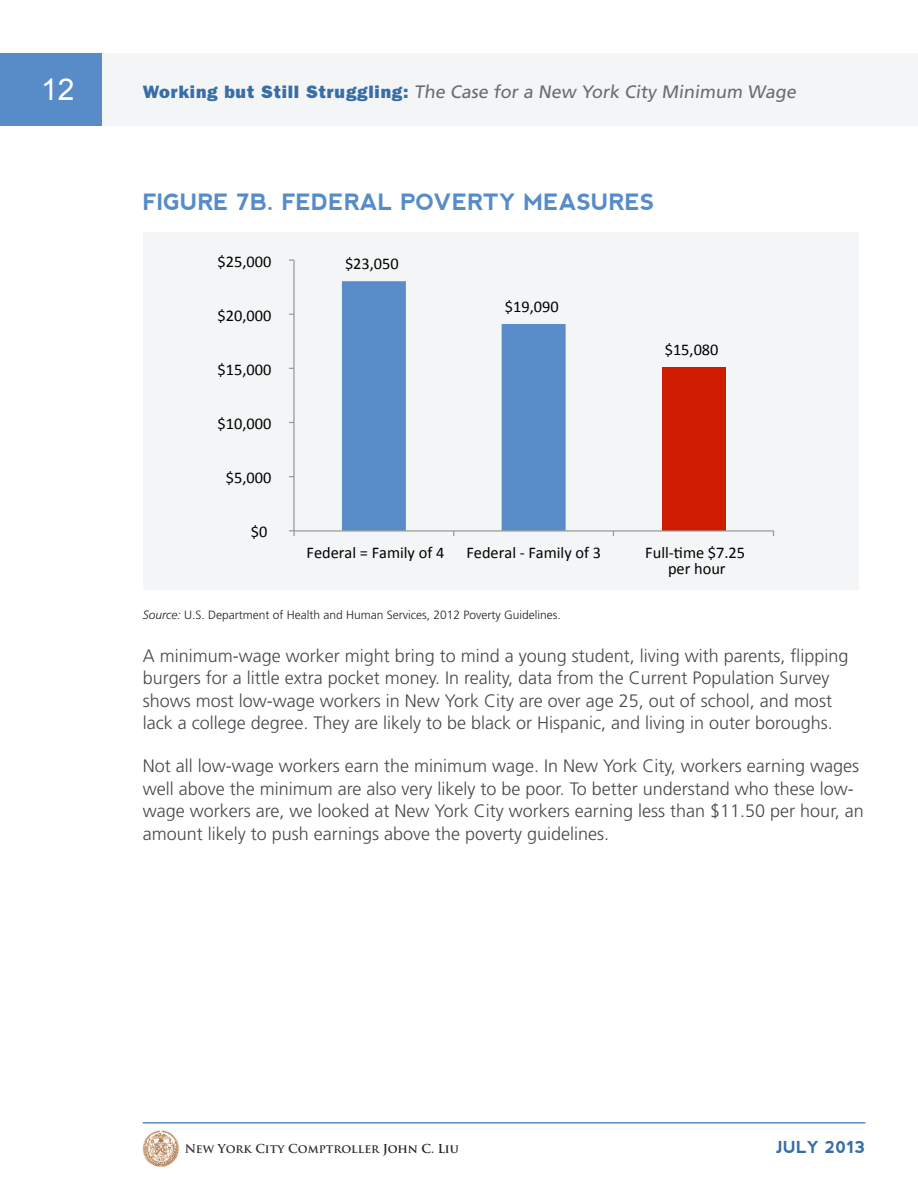
<style>
.page{position:relative;width:918px;height:1188px;background:#fff}
.page>*{position:absolute;margin:0;border:0;box-sizing:border-box;transform-origin:0 0}
.t1{font:30px "Arial";color:#fff}
.Header_Gray{font:700 22.5px "nevis";color:#578cc9}
.Big_Text_Gray{font:300 18px/22.5px "Frutiger";color:#46484d}
.t2{font:18px "Frutiger";color:#6c6d70}
.t3{font:700 16.5px "nevis";color:#386ea6}
.t4{font:16.35px/16.4px "Calibri";color:#000;text-align:center}
.Big_Text_Gray-2{font:300 12px "Frutiger";color:#231f20}
.t5{font:700 12px "Trajan Pro";color:#312f30}
.s1{font-family:"ITC Franklin Gothic Std Hvy";color:#386ea6}
.s2{font-style:italic}
.s3{color:#231f20}
</style>
<div class="page">
<div style="left:103px;top:53px;width:815px;height:73px;background:#f4f5f6"></div>
<div style="left:0;top:53px;width:101px;height:73px;background:#578cc9"></div>
<img style="left:143px;top:1130px;width:36px;height:37px">
<hr style="left:143px;top:1122px;width:722px;height:2px;background:#578cc9">
<div style="left:143px;top:233px;width:715px;height:357px;background:#f4f5f6"></div>
<div style="left:662px;top:368px;width:64px;height:163px;background:#ce1c00"></div>
<svg style="left:342px;top:281px;width:224px;height:249px;fill:#598dca"></svg>
<hr style="left:293px;top:260px;width:2px;height:271px;background:#989898">
<hr style="left:294px;top:530px;width:480px;height:2px;background:#989898">
<svg style="left:289px;top:530px;width:6px;height:6px"></svg>
<h1 class="t1" style="left:41px;top:70px;width:35px">12</h1>
<p class="t2" style="left:143px;top:81px;width:657px"><span class="s1">Wor ki ng but St i l l St r uggl i ng:</span> The Case for a New York City Minimum Wage</p>
<p class="Header_Gray" style="left:143px;top:189px;width:513px">FIGURE 7B. FEDERAL POVERTY MEASURES</p>
<p class="t4" style="left:218px;top:253px;width:55px">$25,000</p>
<p class="t4" style="left:218px;top:307px;width:55px">$20,000</p>
<p class="t4" style="left:218px;top:361px;width:55px">$15,000</p>
<p class="t4" style="left:218px;top:416px;width:55px">$10,000</p>
<p class="t4" style="left:226px;top:470px;width:47px">$5,000</p>
<p class="t4" style="left:251px;top:524px;width:18px">$0</p>
<p class="t4" style="left:345px;top:255px;width:55px">$23,050</p>
<p class="t4" style="left:505px;top:298px;width:55px">$19,090</p>
<p class="t4" style="left:665px;top:342px;width:55px">$15,080</p>
<p class="t4" style="left:307px;top:544px;width:139px">Federal = Family of 4</p>
<p class="t4" style="left:466px;top:544px;width:136px">Federal - Family of 3</p>
<p class="t4" style="left:645px;top:544px;width:101px">Full-time $7.25 per hour</p>
<p class="Big_Text_Gray-2" style="left:143px;top:608px;width:420px"><span class="s2">Source:</span> U.S. Department of Health and Human Services, 2012 Poverty Guidelines.</p>
<p class="Big_Text_Gray" style="left:143px;top:644px;width:707px">A minimum-wage worker might bring to mind a young student, living with parents, flipping burgers for a little extra pocket money. In reality, data from the Current Population Survey shows most low-wage workers in New York City are over age 25, out of school, and most lack a college degree. They are likely to be black or Hispanic, and living in outer boroughs.</p>
<p class="Big_Text_Gray" style="left:143px;top:755px;width:722px">Not all low-wage workers earn the minimum wage. In New York City, workers earning wages well above the minimum are also very likely to be poor. To better understand who these low&shy;wage workers are, we looked at New York City workers earning less than $11.50 per hour, an amount likely to push earnings above the poverty guidelines.</p>
<p class="t5" style="left:185px;top:1142px;width:276px">New York City Comptroller <span class="s3">John C. Liu</span></p>
<p class="t3" style="left:776px;top:1138px;width:91px">JULY 2013</p>
</div>
